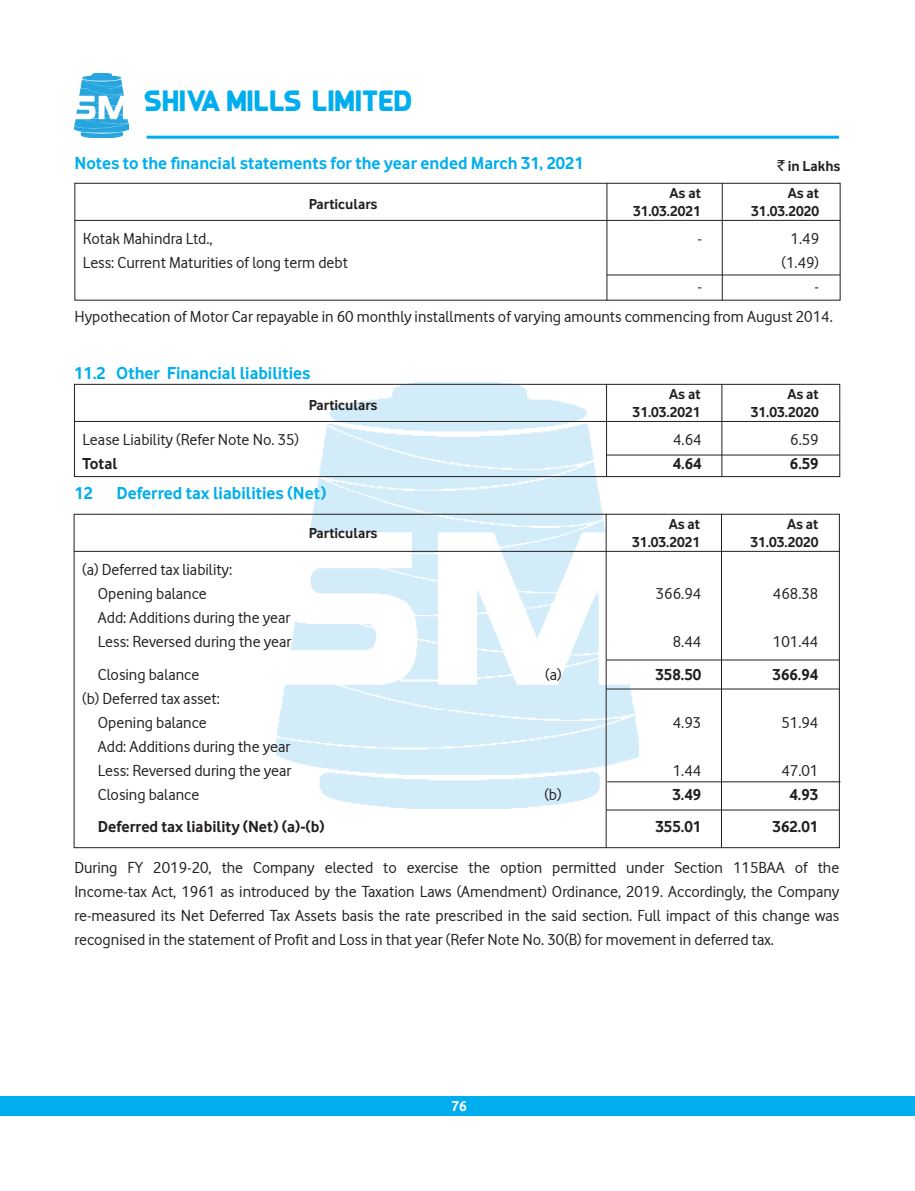
<style>
.page{position:relative;width:915px;height:1191px;background:#fff}
.page>*{position:absolute;margin:0;border:0;box-sizing:border-box;transform-origin:0 0}
.t1{font:30px "Queenof Camelot 2.0";color:#00aeef}
.t2{font:700 18px "Vodafone Rg";color:#00aeef}
.t3{font:16.5px/24px "Vodafone Rg";color:#231f20;text-align:center}
.t4{font:700 16.5px "Vodafone Rg";color:#231f20}
.t5{font:700 15px/18px "Vodafone Rg";color:#231f20;text-align:right}
.t6{font:700 15px "Vodafone Rg";color:#fff}
.s1{font-family:"Rupee Foradian";font-weight:400}
</style>
<div class="page">
<hr style="left:146px;top:136px;width:692px;height:3px;background:#00aeef">
<div style="left:1px;top:1096px;width:913px;height:19px;background:#00aeef"></div>
<svg style="left:914px;top:1096px;width:1px;height:19px"></svg>
<img style="left:74px;top:73px;width:55px;height:64px">
<img style="left:276px;top:383px;width:362px;height:425px">
<hr style="left:74px;top:551px;width:765px;height:1px;background:#231f20">
<hr style="left:720px;top:514px;width:1px;height:334px;background:#231f20">
<hr style="left:605px;top:514px;width:1px;height:334px;background:#231f20">
<hr style="left:606px;top:809px;width:233px;height:1px;background:#231f20">
<hr style="left:606px;top:659px;width:233px;height:1px;background:#231f20">
<hr style="left:607px;top:781px;width:233px;height:1px;background:#231f20">
<hr style="left:606px;top:688px;width:233px;height:1px;background:#231f20">
<div style="left:74px;top:183px;width:766px;height:117px;border:1px solid #231f20"></div>
<hr style="left:74px;top:220px;width:766px;height:1px;background:#231f20">
<hr style="left:721px;top:183px;width:1px;height:117px;background:#231f20">
<hr style="left:606px;top:183px;width:1px;height:117px;background:#231f20">
<hr style="left:606px;top:275px;width:233px;height:1px;background:#231f20">
<div style="left:74px;top:384px;width:765px;height:93px;border:1px solid #231f20"></div>
<hr style="left:74px;top:421px;width:765px;height:1px;background:#231f20">
<hr style="left:721px;top:384px;width:1px;height:93px;background:#231f20">
<hr style="left:606px;top:384px;width:1px;height:93px;background:#231f20">
<hr style="left:606px;top:454px;width:233px;height:1px;background:#231f20">
<h1 class="t1" style="left:145px;top:82px;width:270px">SHIVA MILLS LIMITED</h1>
<p class="t2" style="left:74px;top:153px;width:510px">Notes to the financial statements for the year ended March 31, 2021</p>
<p class="t5" style="left:308px;top:195px;width:70px">Particulars</p>
<p class="t5" style="left:777px;top:156px;width:65px"><span class="s1">`</span> in Lakhs</p>
<p class="t5" style="left:632px;top:184px;width:69px">As at<br>31.03.2021</p>
<p class="t5" style="left:751px;top:184px;width:69px">As at<br>31.03.2020</p>
<p class="t3" style="left:83px;top:227px;width:131px">Kotak Mahindra Ltd.,</p>
<p class="t3" style="left:697px;top:227px;width:6px">-</p>
<p class="t3" style="left:790px;top:227px;width:30px">1.49</p>
<p class="t3" style="left:83px;top:251px;width:266px">Less: Current Maturities of long term debt</p>
<p class="t3" style="left:781px;top:251px;width:39px">(1.49)</p>
<p class="t3" style="left:697px;top:275px;width:6px">-</p>
<p class="t3" style="left:814px;top:275px;width:6px">-</p>
<p class="t3" style="left:74px;top:304px;width:759px">Hypothecation of Motor Car repayable in 60 monthly installments of varying amounts commencing from August 2014.</p>
<p class="t2" style="left:74px;top:362px;width:237px">11.2 Other Financial liabilities</p>
<p class="t5" style="left:308px;top:396px;width:70px">Particulars</p>
<p class="t5" style="left:632px;top:384px;width:69px">As at<br>31.03.2021</p>
<p class="t5" style="left:750px;top:384px;width:69px">As at<br>31.03.2020</p>
<p class="t3" style="left:83px;top:428px;width:218px">Lease Liability (Refer Note No. 35)</p>
<p class="t3" style="left:673px;top:428px;width:30px">4.64</p>
<p class="t3" style="left:790px;top:428px;width:30px">6.59</p>
<p class="t4" style="left:83px;top:454px;width:36px">Total</p>
<p class="t4" style="left:672px;top:454px;width:30px">4.64</p>
<p class="t4" style="left:789px;top:454px;width:30px">6.59</p>
<p class="t2" style="left:74px;top:482px;width:20px">12</p>
<p class="t2" style="left:116px;top:482px;width:211px">Deferred tax liabilities (Net)</p>
<p class="t3" style="left:82px;top:557px;width:151px">(a) Deferred tax liability:<br>Opening balance</p>
<p class="t3" style="left:98px;top:605px;width:195px;text-align:left">Add: Additions during the year<br>Less: Reversed during the year</p>
<p class="t5" style="left:308px;top:523px;width:70px">Particulars</p>
<p class="t5" style="left:632px;top:514px;width:69px">As at<br>31.03.2021</p>
<p class="t5" style="left:750px;top:514px;width:69px">As at<br>31.03.2020</p>
<p class="t3" style="left:655px;top:581px;width:47px">366.94</p>
<p class="t3" style="left:772px;top:581px;width:47px">468.38</p>
<p class="t3" style="left:672px;top:629px;width:30px">8.44</p>
<p class="t3" style="left:772px;top:629px;width:47px">101.44</p>
<p class="t3" style="left:98px;top:662px;width:103px">Closing balance</p>
<p class="t3" style="left:545px;top:662px;width:18px">(a)</p>
<p class="t4" style="left:655px;top:664px;width:47px">358.50</p>
<p class="t4" style="left:772px;top:664px;width:47px">366.94</p>
<p class="t3" style="left:82px;top:686px;width:139px">(b) Deferred tax asset:<br>Opening balance</p>
<p class="t3" style="left:672px;top:710px;width:30px">4.93</p>
<p class="t3" style="left:781px;top:710px;width:38px">51.94</p>
<p class="t3" style="left:98px;top:734px;width:195px;text-align:left">Add: Additions during the year<br>Less: Reversed during the year</p>
<p class="t3" style="left:672px;top:758px;width:30px">1.44</p>
<p class="t3" style="left:781px;top:758px;width:38px">47.01</p>
<p class="t3" style="left:98px;top:782px;width:103px">Closing balance</p>
<p class="t3" style="left:544px;top:782px;width:19px">(b)</p>
<p class="t4" style="left:672px;top:784px;width:30px">3.49</p>
<p class="t4" style="left:789px;top:784px;width:30px">4.93</p>
<p class="t4" style="left:98px;top:817px;width:228px">Deferred tax liability (Net) (a)-(b)</p>
<p class="t4" style="left:655px;top:817px;width:47px">355.01</p>
<p class="t4" style="left:772px;top:817px;width:47px">362.01</p>
<p class="t3" style="left:74px;top:855px;width:766px;text-align:justify">During FY 2019-20, the Company elected to exercise the option permitted under Section 115BAA of the Income-tax Act, 1961 as introduced by the Taxation Laws (Amendment) Ordinance, 2019. Accordingly, the Company re-measured its Net Deferred Tax Assets basis the rate prescribed in the said section. Full impact of this change was recognised in the statement of Profit and Loss in that year (Refer Note No. 30(B) for movement in deferred tax.</p>
<p class="t6" style="left:451px;top:1097px;width:17px">76</p>
</div>
